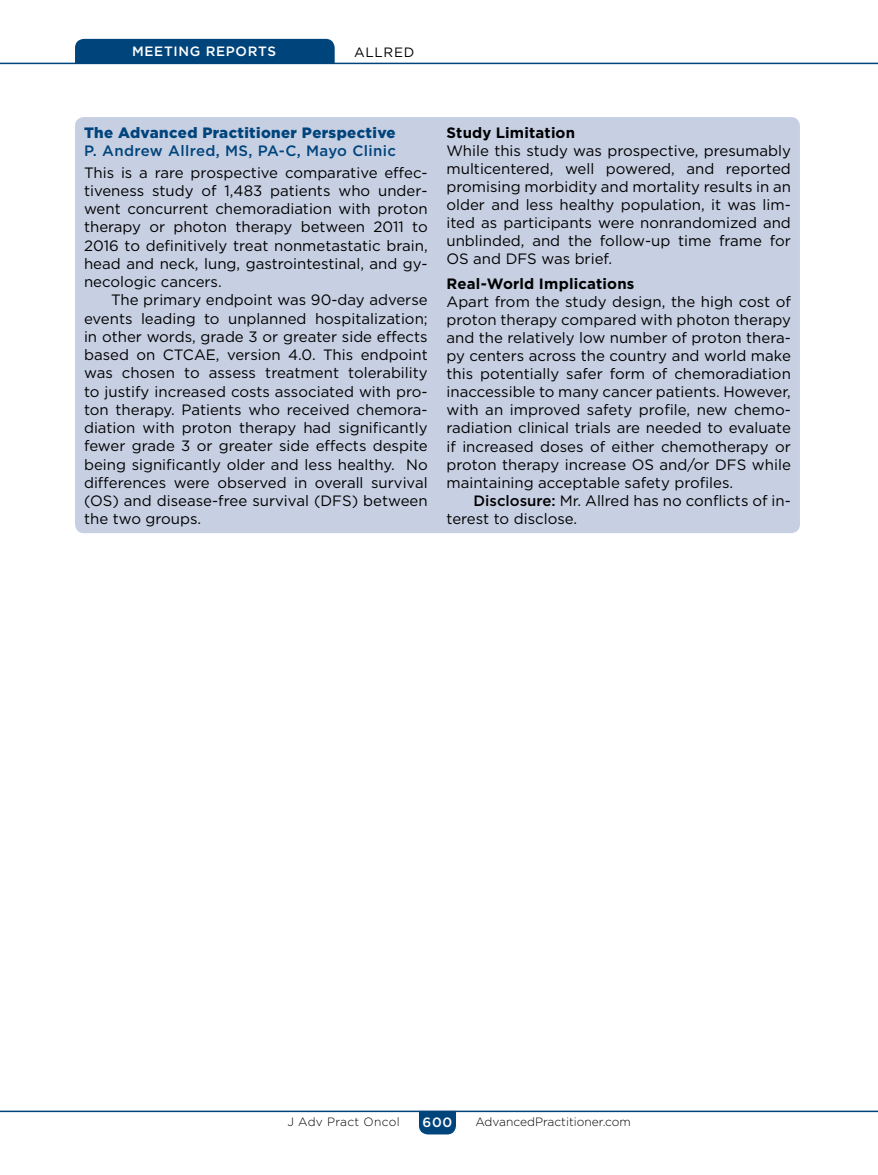
<style>
.page{position:relative;width:878px;height:1175px;background:#fff}
.page>*{position:absolute;margin:0;border:0;box-sizing:border-box;transform-origin:0 0}
.t1{font:15px/18.3px "Gotham";color:#000;text-align:justify}
.t2{font:700 15px "Gotham";letter-spacing:.01em;color:#000}
.t3{font:900 15px "Gotham";letter-spacing:.025em;color:#00447c}
.t4{font:500 15px "Gotham";letter-spacing:.025em;color:#00447c}
.t5{font:500 13.5px "Gotham";letter-spacing:.05em;color:#fff}
.t6{font:13.5px "Gotham";letter-spacing:.05em;color:#000}
.t7{font:300 12px "Gotham";color:#000}
.t8{font:300 12px "Gotham";letter-spacing:.025em;color:#000}
.s1{font-weight:500}
</style>
<div class="page">
<hr style="left:0;top:1110px;width:878px;height:2px;background:#00447c">
<svg style="left:419px;top:1110px;width:37px;height:24px"></svg>
<hr style="left:0;top:63px;width:878px;height:1px;background:#00447c">
<div style="left:75px;top:39px;width:259px;height:24px;background:#00447c"></div>
<div style="left:75px;top:117px;width:725px;height:416px;background:#c7d0e3;border-radius:9px"></div>
<p class="t5" style="left:132px;top:43px;width:145px">MEETING REPORTS</p>
<p class="t6" style="left:354px;top:43px;width:62px">ALLRED</p>
<p class="t3" style="left:84px;top:122px;width:313px">The Advanced Practitioner Perspective</p>
<p class="t4" style="left:84px;top:141px;width:313px">P. Andrew Allred, MS, PA-C, Mayo Clinic</p>
<p class="t1" style="left:84px;top:163px;width:345px">This is a rare prospective comparative effec&shy;tiveness study of 1,483 patients who under&shy;went concurrent chemoradiation with proton therapy or photon therapy between 2011 to 2016 to definitively treat nonmetastatic brain, head and neck, lung, gastrointestinal, and gy&shy;necologic cancers.</p>
<p class="t1" style="left:84px;top:290px;width:345px;text-indent:27px">The primary endpoint was 90-day adverse events leading to unplanned hospitalization; in other words, grade 3 or greater side effects based on CTCAE, version 4.0. This endpoint was chosen to assess treatment tolerability to justify increased costs associated with pro&shy;ton therapy. Patients who received chemora&shy;diation with proton therapy had significantly fewer grade 3 or greater side effects despite being significantly older and less healthy. No differences were observed in overall survival (OS) and disease-free survival (DFS) between the two groups.</p>
<p class="t2" style="left:446px;top:123px;width:130px">Study Limitation</p>
<p class="t1" style="left:446px;top:141px;width:346px">While this study was prospective, presumably multicentered, well powered, and reported promising morbidity and mortality results in an older and less healthy population, it was lim&shy;ited as participants were nonrandomized and unblinded, and the follow-up time frame for OS and DFS was brief.</p>
<p class="t2" style="left:446px;top:274px;width:189px">Real-World Implications</p>
<p class="t1" style="left:446px;top:292px;width:346px">Apart from the study design, the high cost of proton therapy compared with photon therapy and the relatively low number of proton thera&shy;py centers across the country and world make this potentially safer form of chemoradiation inaccessible to many cancer patients. However, with an improved safety profile, new chemo&shy;radiation clinical trials are needed to evaluate if increased doses of either chemotherapy or proton therapy increase OS and/or DFS while maintaining acceptable safety profiles.</p>
<p class="t1" style="left:446px;top:491px;width:346px;text-indent:27px"><span class="s1">Disclosure:</span> Mr. Allred has no conflicts of in&shy;terest to disclose.</p>
<p class="t8" style="left:287px;top:1114px;width:114px">J Adv Pract Oncol</p>
<p class="t5" style="left:422px;top:1113px;width:31px">600</p>
<p class="t7" style="left:475px;top:1114px;width:157px">AdvancedPractitioner.com</p>
</div>
